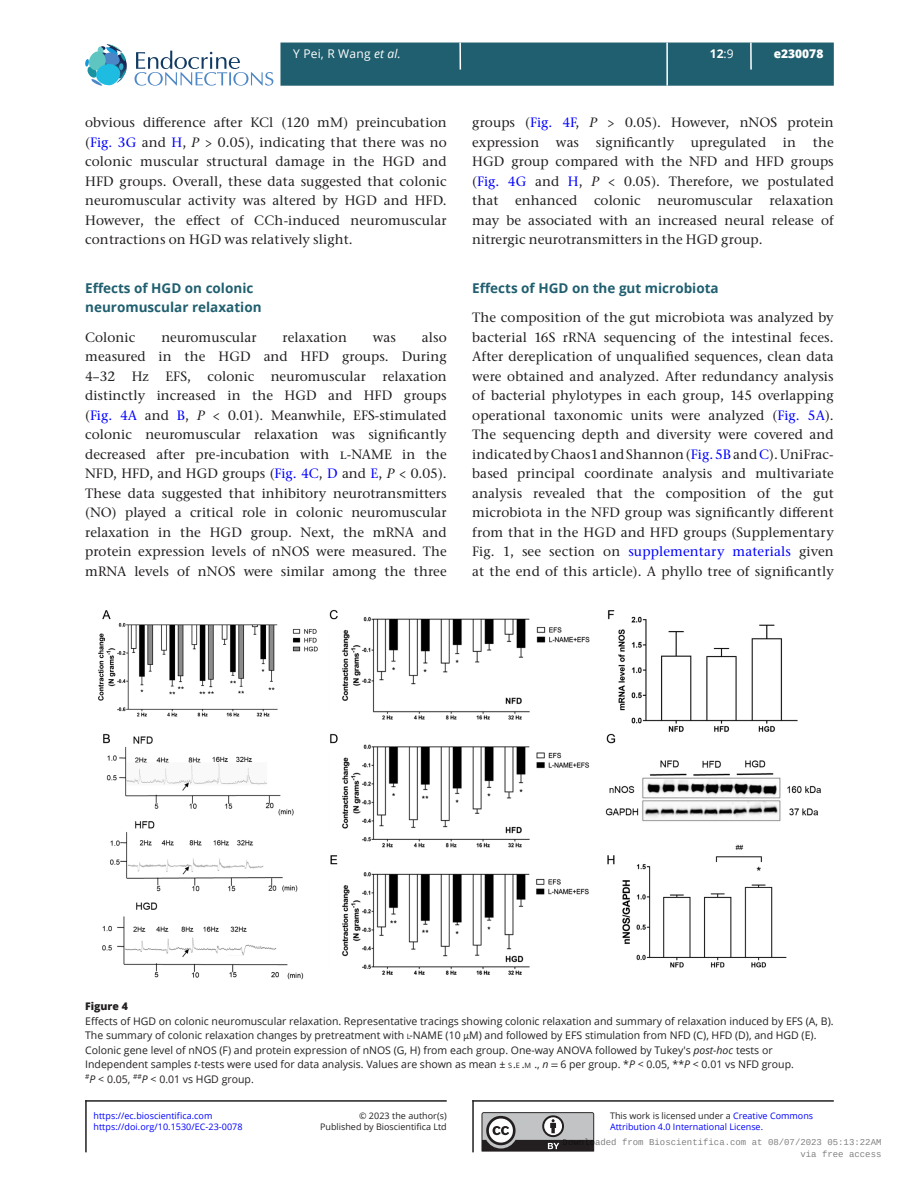
<style>
.page{position:relative;width:919px;height:1187px;background:#fff}
.page>*{position:absolute;margin:0;border:0;box-sizing:border-box;transform-origin:0 0}
.TXT{font:500 13.5px/19.5px "Stone Serif ITC Pro";letter-spacing:.005em;color:#231f20;text-align:justify}
.t1{font:700 13.5px/19.5px "Open Sans";color:#205f6f}
.t2{font:12px "Open Sans";letter-spacing:.015em;color:#fff}
.t3{font:800 12px "Open Sans";color:#fff}
.t4{font:700 12px "Open Sans";color:#fff}
.FC{font:10.5px/14.7px "Open Sans";color:#231f20}
.FC-2{font:800 10.5px "Open Sans";color:#231f20}
.t5{font:9px "Open Sans";letter-spacing:.005em;color:#00f}
.t6{font:9px/11.4px "Open Sans";color:#231f20;text-align:right}
.t7{font:9px/12px "Liberation Mono";color:rgb(0 0 0/.5);text-align:right}
.s1{font-style:italic}
.s2{font-weight:400}
.s3{color:#00f}
.s4{font-size:7.35px}
.s5{font-family:"STIX Two Text"}
.s6{font-style:inherit}
</style>
<div class="page">
<div style="left:280px;top:43px;width:553px;height:43px;background:#205f6f;border:2px solid #205f6f"></div>
<svg style="left:750px;top:43px;width:1px;height:27px"></svg>
<hr style="left:666px;top:43px;width:2px;height:43px;background:#fff">
<hr style="left:459px;top:43px;width:2px;height:27px;background:#fff">
<svg style="left:134px;top:51px;width:139px;height:35px"></svg>
<svg style="left:85px;top:44px;width:42px;height:42px"></svg>
<img style="left:98px;top:609px;width:723px;height:370px">
<svg style="left:481px;top:1112px;width:113px;height:39px"></svg>
<hr style="left:472px;top:1100px;width:361px;height:1px;background:#231f20">
<hr style="left:472px;top:1100px;width:1px;height:52px;background:#231f20">
<hr style="left:85px;top:1100px;width:361px;height:1px;background:#231f20">
<hr style="left:85px;top:1100px;width:2px;height:52px;background:#231f20">
<p class="t2" style="left:293px;top:46px;width:109px">Y Pei, R Wang <span class="s1">et al.</span></p>
<p class="t4" style="left:709px;top:46px;width:25px">12<span class="s2">:9</span></p>
<p class="t3" style="left:773px;top:45px;width:51px">e230078</p>
<p class="TXT" style="left:85px;top:113px;width:363px">obvious difference after KCl (120 mM) preincubation (<span class="s3">Fig. 3G</span> and <span class="s3">H</span>, <span class="s1">P</span> &gt; 0.05), indicating that there was no colonic muscular structural damage in the HGD and HFD groups. Overall, these data suggested that colonic neuromuscular activity was altered by HGD and HFD.<br>However, the effect of CCh-induced neuromuscular contractions on HGD was relatively slight.</p>
<h2 class="t1" style="left:85px;top:278px;width:178px">Effects of HGD on colonic neuromuscular relaxation</h2>
<p class="TXT" style="left:85px;top:327px;width:52px">Colonic</p>
<p class="TXT" style="left:161px;top:327px;width:97px">neuromuscular</p>
<p class="TXT" style="left:282px;top:327px;width:66px">relaxation</p>
<p class="TXT" style="left:373px;top:327px;width:25px">was</p>
<p class="TXT" style="left:85px;top:327px;width:363px;text-indent:337px">also measured in the HGD and HFD groups. During 4–32 Hz EFS, colonic neuromuscular relaxation distinctly increased in the HGD and HFD groups (<span class="s3">Fig. 4A</span> and <span class="s3">B</span>, <span class="s1">P</span> &lt; 0.01). Meanwhile, EFS-stimulated colonic neuromuscular relaxation was significantly decreased after pre-incubation with l-NAME in the NFD, HFD, and HGD groups (<span class="s3">Fig. 4C</span>, <span class="s3">D</span> and <span class="s3">E</span>, <span class="s1">P</span> &lt; 0.05).<br>These data suggested that inhibitory neurotransmitters (NO) played a critical role in colonic neuromuscular relaxation in the HGD group. Next, the mRNA and protein expression levels of nNOS were measured. The mRNA levels of nNOS were similar among the three</p>
<p class="TXT" style="left:472px;top:113px;width:363px">groups (<span class="s3">Fig. 4F</span>, <span class="s1">P</span> &gt; 0.05). However, nNOS protein expression was significantly upregulated in the HGD group compared with the NFD and HFD groups (<span class="s3">Fig. 4G</span> and <span class="s3">H</span>, <span class="s1">P</span> &lt; 0.05). Therefore, we postulated that enhanced colonic neuromuscular relaxation may be associated with an increased neural release of nitrergic neurotransmitters in the HGD group.</p>
<h2 class="t1" style="left:472px;top:278px;width:248px">Effects of HGD on the gut microbiota</h2>
<p class="TXT" style="left:472px;top:308px;width:363px">The composition of the gut microbiota was analyzed by bacterial 16S rRNA sequencing of the intestinal feces.<br>After dereplication of unqualified sequences, clean data were obtained and analyzed. After redundancy analysis of bacterial phylotypes in each group, 145 overlapping operational taxonomic units were analyzed (<span class="s3">Fig. 5A</span>).<br>The sequencing depth and diversity were covered and indicated by Chaos1 and Shannon (<span class="s3">Fig. 5B</span> and <span class="s3">C</span>). UniFrac&shy;based principal coordinate analysis and multivariate analysis revealed that the composition of the gut microbiota in the NFD group was significantly different from that in the HGD and HFD groups (Supplementary Fig. 1, see section on <span class="s3">supplementary materials</span> given at the end of this article). A phyllo tree of significantly</p>
<p class="FC-2" style="left:85px;top:997px;width:44px">Figure 4</p>
<p class="FC" style="left:85px;top:1012px;width:749px">Effects of HGD on colonic neuromuscular relaxation. Representative tracings showing colonic relaxation and summary of relaxation induced by EFS (A, B).<br>The summary of colonic relaxation changes by pretreatment with <span class="s4">L</span>-NAME (10 <span class="s5">μ</span>M) and followed by EFS stimulation from NFD (C), HFD (D), and HGD (E).<br>Colonic gene level of nNOS (F) and protein expression of nNOS (G, H) from each group. One-way ANOVA followed by Tukey's <span class="s1">post-hoc</span> tests or Independent samples <span class="s1">t</span>-tests were used for data analysis. Values are shown as mean ± <span class="s4">S</span><span class="s6">.</span><span class="s4">E</span> <span class="s6">.</span><span class="s4">M</span> <span class="s6">.</span>, <span class="s1">n</span> <span class="s5">=</span> 6 per group. *<span class="s1">P</span> &lt; 0.05, **<span class="s1">P</span> &lt; 0.01 vs NFD group.<br><sup>#</sup><span class="s1">P</span> &lt; 0.05, <sup>##</sup><span class="s1">P</span> &lt; 0.01 vs HGD group.</p>
<p class="t6" style="left:610px;top:1109px;width:204px">This work is licensed under a <span class="s3">Creative Commons</span></p>
<p class="t5" style="left:93px;top:1120px;width:151px">https://doi.org/10.1530/EC-23-0078</p>
<p class="t5" style="left:610px;top:1120px;width:154px">Attribution 4.0 International License.</p>
<p class="t5" style="left:93px;top:1109px;width:120px">https://ec.bioscientifica.com</p>
<p class="t6" style="left:320px;top:1109px;width:128px">© 2023 the author(s)<br>Published by Bioscientifica Ltd</p>
<p class="t7" style="left:562px;top:1136px;width:320px">Downloaded from Bioscientifica.com at 08/07/2023 05:13:22AM via free access</p>
</div>
